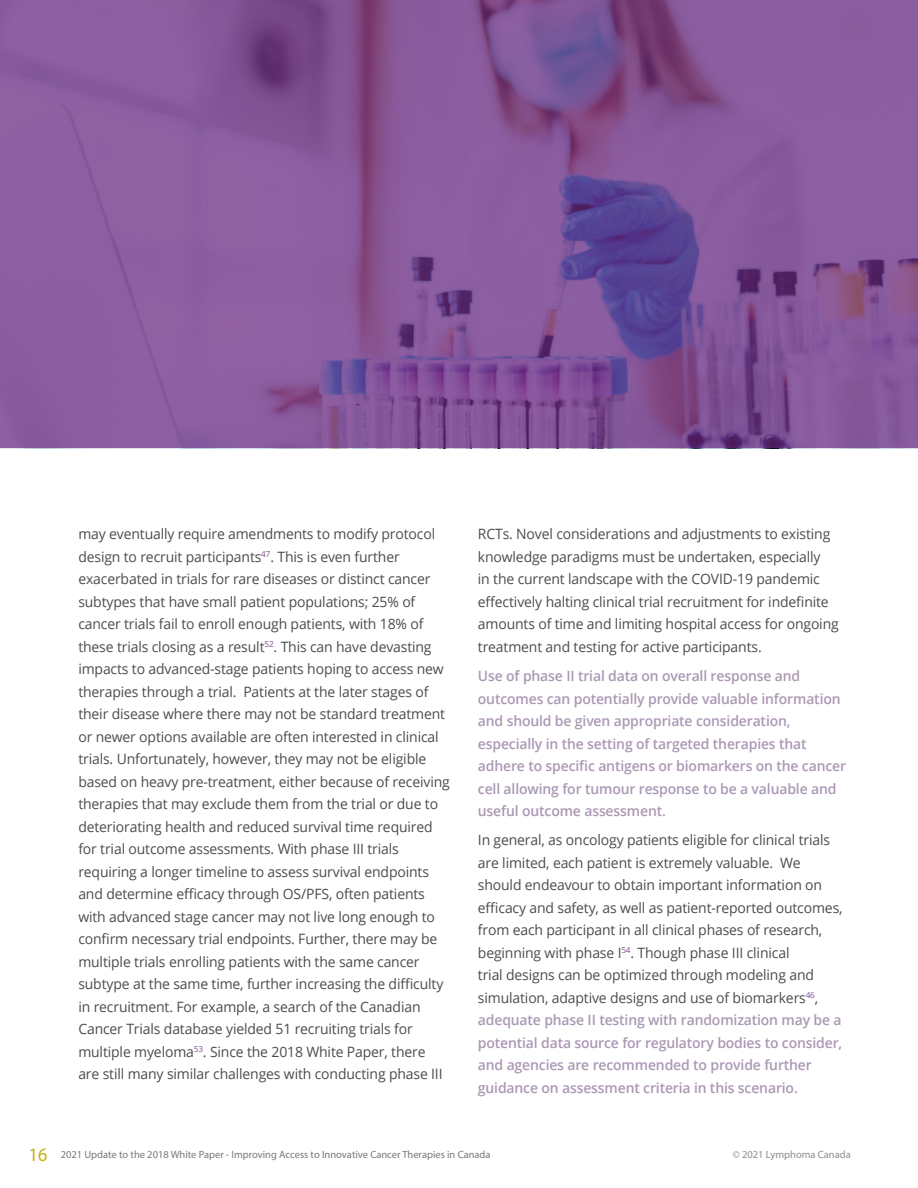
<style>
.page{position:relative;width:918px;height:1188px;background:#fff}
.page>*{position:absolute;margin:0;border:0;box-sizing:border-box;transform-origin:0 0}
.PG_Number{font:18.9px "Myriad Pro";color:#c5b10b;scale:.95 1}
.Body_-_Main{font:14.25px/22.5px "Open Sans";letter-spacing:-.01em;color:#4b4c4d}
.Body_-_Light_Purple{font:600 14.25px/22.5px "Open Sans";letter-spacing:-.01em;color:#ab98b4}
.t1{font:10.5px "Myriad Pro";color:#76787b}
.t2{font:10.5px "Myriad Pro";color:#8a8c8f}
.s1{font-weight:600;color:#ab98b4}
</style>
<div class="page">
<svg style="left:0;top:0;width:918px;height:448px;background:#85589a"></svg>
<p class="Body_-_Main" style="left:78px;top:523px;width:373px">may eventually require amendments to modify protocol design to recruit participants<sup>47</sup>. This is even further exacerbated in trials for rare diseases or distinct cancer subtypes that have small patient populations; 25% of cancer trials fail to enroll enough patients, with 18% of these trials closing as a result<sup>52</sup>. This can have devasting impacts to advanced-stage patients hoping to access new therapies through a trial. Patients at the later stages of their disease where there may not be standard treatment or newer options available are often interested in clinical trials. Unfortunately, however, they may not be eligible based on heavy pre-treatment, either because of receiving therapies that may exclude them from the trial or due to deteriorating health and reduced survival time required for trial outcome assessments. With phase III trials requiring a longer timeline to assess survival endpoints and determine efficacy through OS/PFS, often patients with advanced stage cancer may not live long enough to confirm necessary trial endpoints. Further, there may be multiple trials enrolling patients with the same cancer subtype at the same time, further increasing the difficulty in recruitment. For example, a search of the Canadian Cancer Trials database yielded 51 recruiting trials for multiple myeloma<sup>53</sup>. Since the 2018 White Paper, there are still many similar challenges with conducting phase III</p>
<p class="Body_-_Main" style="left:478px;top:523px;width:362px">RCTs. Novel considerations and adjustments to existing knowledge paradigms must be undertaken, especially<br>in the current landscape with the COVID-19 pandemic effectively halting clinical trial recruitment for indefinite amounts of time and limiting hospital access for ongoing treatment and testing for active participants.</p>
<p class="Body_-_Light_Purple" style="left:478px;top:664px;width:370px">Use of phase II trial data on overall response and outcomes can potentially provide valuable information and should be given appropriate consideration, especially in the setting of targeted therapies that adhere to specific antigens or biomarkers on the cancer cell allowing for tumour response to be a valuable and useful outcome assessment.</p>
<p class="Body_-_Main" style="left:478px;top:829px;width:366px">In general, as oncology patients eligible for clinical trials are limited, each patient is extremely valuable. We should endeavour to obtain important information on efficacy and safety, as well as patient-reported outcomes, from each participant in all clinical phases of research, beginning with phase I<sup>54</sup>. Though phase III clinical<br>trial designs can be optimized through modeling and simulation, adaptive designs and use of biomarkers<sup>46</sup>, <span class="s1">adequate phase II testing with randomization may be a potential data source for regulatory bodies to consider, and agencies are recommended to provide further guidance on assessment criteria in this scenario.</span></p>
<p class="PG_Number" style="left:29px;top:1143px;width:21px">16</p>
<p class="t1" style="left:61px;top:1148px;width:431px">2021 Update to the 2018 White Paper - Improving Access to Innovative Cancer Therapies in Canada</p>
<p class="t2" style="left:733px;top:1148px;width:120px">© 2021 Lymphoma Canada</p>
</div>
